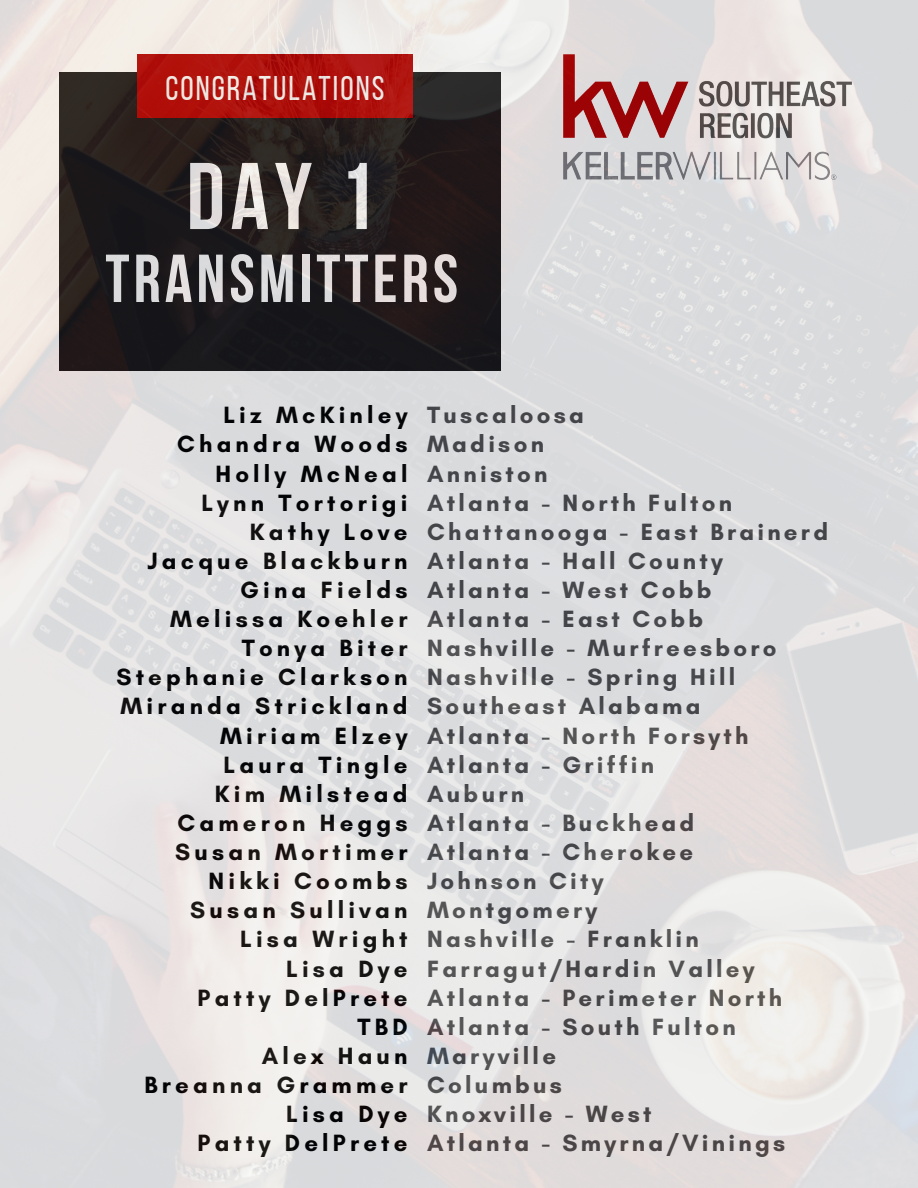
<style>
.page{position:relative;width:918px;height:1188px;background:#fff}
.page>*{position:absolute;margin:0;border:0;box-sizing:border-box;transform-origin:0 0}
.t1{font:700 94.5px "Bebas Neue";color:#fff}
.t2{font:700 67.65px "Bebas Neue";letter-spacing:.06em;color:#fff}
.t3{font:34.2px "Bebas Neue";letter-spacing:.06em;color:#fff}
.t4{font:700 24px "Glacial Indifference";letter-spacing:.135em;color:#4d4d4f}
.t5{font:700 24px "Glacial Indifference";letter-spacing:.175em;color:#000}
</style>
<div class="page">
<img style="left:0;top:0;width:918px;height:1188px">
<p class="t3" style="left:165px;top:74px;width:221px">CONGRATULATIONS</p>
<p class="t1" style="left:186px;top:158px;width:191px">DAY 1</p>
<p class="t2" style="left:105px;top:251px;width:354px">TRANSMITTERS</p>
<h2 class="t5" style="left:223px;top:400px;width:186px">Liz McKinley</h2>
<p class="t5" style="left:177px;top:430px;width:232px">Chandra Woods</p>
<h1 class="t5" style="left:215px;top:459px;width:194px">Holly McNeal</h1>
<p class="t5" style="left:201px;top:488px;width:208px">Lynn Tortorigi</p>
<p class="t5" style="left:250px;top:517px;width:159px">Kathy Love</p>
<p class="t5" style="left:148px;top:546px;width:262px">Jacque Blackburn</p>
<p class="t5" style="left:240px;top:575px;width:169px">Gina Fields</p>
<p class="t5" style="left:170px;top:604px;width:239px">Melissa Koehler</p>
<p class="t5" style="left:242px;top:633px;width:167px">Tonya Biter</p>
<p class="t5" style="left:116px;top:663px;width:293px">Stephanie Clarkson</p>
<p class="t5" style="left:120px;top:692px;width:289px">Miranda Strickland</p>
<p class="t5" style="left:220px;top:721px;width:189px">Miriam Elzey</p>
<p class="t5" style="left:223px;top:750px;width:186px">Laura Tingle</p>
<p class="t5" style="left:215px;top:779px;width:194px">Kim Milstead</p>
<p class="t5" style="left:177px;top:808px;width:232px">Cameron Heggs</p>
<p class="t5" style="left:175px;top:837px;width:234px">Susan Mortimer</p>
<p class="t5" style="left:209px;top:866px;width:200px">Nikki Coombs</p>
<p class="t5" style="left:190px;top:896px;width:219px">Susan Sullivan</p>
<p class="t5" style="left:240px;top:925px;width:169px">Lisa Wright</p>
<p class="t5" style="left:286px;top:954px;width:123px">Lisa Dye</p>
<p class="t5" style="left:198px;top:983px;width:212px">Patty DelPrete</p>
<p class="t5" style="left:358px;top:1012px;width:51px">TBD</p>
<p class="t5" style="left:262px;top:1041px;width:147px">Alex Haun</p>
<p class="t5" style="left:145px;top:1070px;width:265px">Breanna Grammer</p>
<p class="t5" style="left:286px;top:1099px;width:123px">Lisa Dye</p>
<p class="t5" style="left:198px;top:1128px;width:212px">Patty DelPrete</p>
<p class="t4" style="left:427px;top:400px;width:158px">Tuscaloosa</p>
<p class="t4" style="left:427px;top:430px;width:118px">Madison</p>
<p class="t4" style="left:427px;top:459px;width:122px">Anniston</p>
<p class="t4" style="left:427px;top:488px;width:306px">Atlanta - North Fulton</p>
<p class="t4" style="left:427px;top:517px;width:402px">Chattanooga - East Brainerd</p>
<p class="t4" style="left:427px;top:546px;width:297px">Atlanta - Hall County</p>
<p class="t4" style="left:427px;top:575px;width:286px">Atlanta - West Cobb</p>
<p class="t4" style="left:427px;top:604px;width:278px">Atlanta - East Cobb</p>
<p class="t4" style="left:427px;top:633px;width:351px">Nashville - Murfreesboro</p>
<p class="t4" style="left:427px;top:663px;width:310px">Nashville - Spring Hill</p>
<p class="t4" style="left:427px;top:692px;width:275px">Southeast Alabama</p>
<p class="t4" style="left:427px;top:721px;width:323px">Atlanta - North Forsyth</p>
<p class="t4" style="left:427px;top:750px;width:229px">Atlanta - Griffin</p>
<p class="t4" style="left:427px;top:779px;width:98px">Auburn</p>
<p class="t4" style="left:427px;top:808px;width:269px">Atlanta - Buckhead</p>
<p class="t4" style="left:427px;top:837px;width:267px">Atlanta - Cherokee</p>
<p class="t4" style="left:427px;top:866px;width:178px">Johnson City</p>
<p class="t4" style="left:427px;top:896px;width:172px">Montgomery</p>
<p class="t4" style="left:427px;top:925px;width:273px">Nashville - Franklin</p>
<p class="t4" style="left:427px;top:954px;width:329px">Farragut/Hardin Valley</p>
<p class="t4" style="left:427px;top:983px;width:356px">Atlanta - Perimeter North</p>
<p class="t4" style="left:427px;top:1012px;width:310px">Atlanta - South Fulton</p>
<p class="t4" style="left:427px;top:1041px;width:130px">Maryville</p>
<p class="t4" style="left:427px;top:1070px;width:136px">Columbus</p>
<p class="t4" style="left:427px;top:1099px;width:226px">Knoxville - West</p>
<p class="t4" style="left:427px;top:1128px;width:360px">Atlanta - Smyrna/Vinings</p>
</div>
